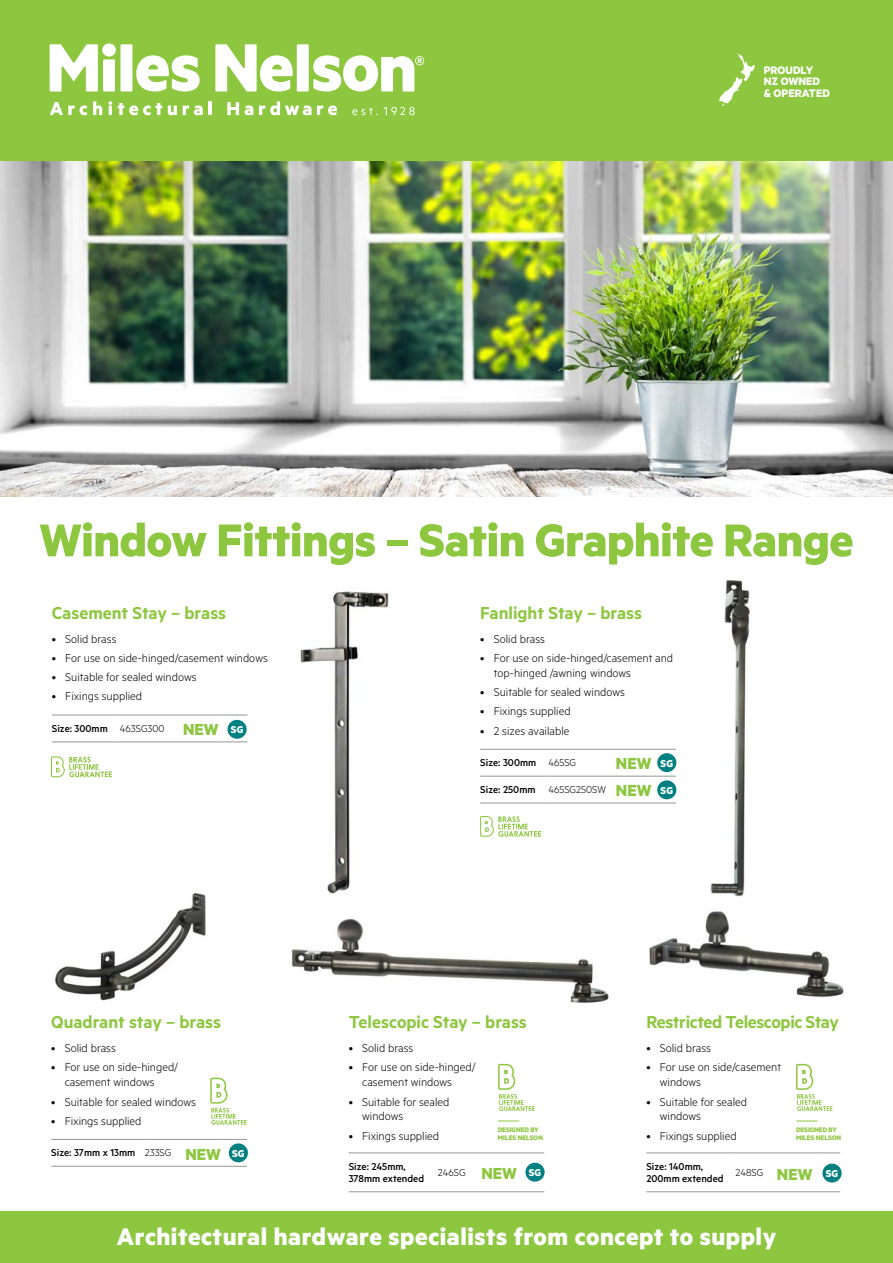
<style>
.page{position:relative;width:893px;height:1263px;background:#fff}
.page>*{position:absolute;margin:0;border:0;box-sizing:border-box;transform-origin:0 0}
.t1{font:700 51.75px "Metric";letter-spacing:-.01em;color:#8dc63f}
.t2{font:700 27px "Metric";letter-spacing:.02em;color:#fff}
.t3{font:600 19.5px "Metric";letter-spacing:-.005em;color:#8dc63f}
.t4{font:700 18px/26.4px "Metric";color:#8dc63f}
.t5{font:300 12.75px/15px "Metric";color:#000}
.t6{font:700 12.3px/11.2px "Metric";color:#fff}
.t7{font:500 11.25px/12px "Metric";color:#000}
.t8{font:300 11.25px "Metric";color:#000}
.t9{font:700 11.25px "Metric";color:#fff}
.t10{font:700 7.35px/7.9px "Metric";letter-spacing:-.005em;color:#8dc63f}
.s1{font-weight:300}
.s2{font-weight:700;font-size:18px;color:#8dc63f}
.s3{font-weight:700;color:#fff}
</style>
<div class="page">
<img style="left:710px;top:580px;width:40px;height:317px">
<hr style="left:480px;top:749px;width:68px;height:1px;background:#939598">
<hr style="left:480px;top:776px;width:68px;height:1px;background:#939598">
<hr style="left:480px;top:803px;width:68px;height:1px;background:#939598">
<hr style="left:548px;top:749px;width:102px;height:1px;background:#939598">
<svg style="left:650px;top:749px;width:26px;height:1px"></svg>
<hr style="left:548px;top:776px;width:102px;height:1px;background:#939598">
<svg style="left:650px;top:776px;width:26px;height:1px"></svg>
<hr style="left:548px;top:803px;width:102px;height:1px;background:#939598">
<svg style="left:650px;top:803px;width:26px;height:1px"></svg>
<img style="left:291px;top:918px;width:318px;height:85px">
<img style="left:54px;top:893px;width:152px;height:110px">
<div style="left:0;top:0;width:893px;height:162px;background:#8dc63f"></div>
<div style="left:0;top:1212px;width:893px;height:51px;background:#8dc63f"></div>
<svg style="left:50px;top:44px;width:66px;height:47px"></svg>
<div style="left:120px;top:44px;width:12px;height:47px;background:#fff"></div>
<svg style="left:136px;top:55px;width:64px;height:36px"></svg>
<svg style="left:215px;top:44px;width:78px;height:47px"></svg>
<div style="left:297px;top:44px;width:12px;height:47px;background:#fff"></div>
<svg style="left:313px;top:55px;width:111px;height:36px"></svg>
<svg style="left:50px;top:102px;width:37px;height:13px"></svg>
<svg style="left:93px;top:101px;width:9px;height:14px"></svg>
<svg style="left:108px;top:101px;width:4px;height:14px"></svg>
<svg style="left:118px;top:103px;width:44px;height:12px"></svg>
<svg style="left:168px;top:106px;width:9px;height:9px"></svg>
<svg style="left:183px;top:105px;width:20px;height:10px"></svg>
<hr style="left:208px;top:101px;width:3px;height:14px;background:#fff">
<svg style="left:227px;top:102px;width:26px;height:13px"></svg>
<svg style="left:259px;top:101px;width:78px;height:14px"></svg>
<svg style="left:352px;top:108px;width:25px;height:7px"></svg>
<svg style="left:384px;top:107px;width:31px;height:8px"></svg>
<svg style="left:719px;top:53px;width:36px;height:53px"></svg>
<img style="left:0;top:162px;width:893px;height:334px">
<img style="left:300px;top:591px;width:89px;height:303px">
<hr style="left:52px;top:715px;width:68px;height:1px;background:#939598">
<hr style="left:52px;top:742px;width:68px;height:1px;background:#939598">
<hr style="left:120px;top:715px;width:102px;height:1px;background:#939598">
<svg style="left:222px;top:715px;width:25px;height:1px"></svg>
<hr style="left:120px;top:742px;width:102px;height:1px;background:#939598">
<svg style="left:222px;top:742px;width:25px;height:1px"></svg>
<div style="left:227px;top:720px;width:20px;height:19px;background:#008081;border-radius:50%"></div>
<div style="left:657px;top:780px;width:19px;height:19px;background:#008081;border-radius:50%"></div>
<div style="left:657px;top:753px;width:19px;height:19px;background:#008081;border-radius:50%"></div>
<hr style="left:51px;top:1166px;width:94px;height:1px;background:#939598">
<hr style="left:145px;top:1166px;width:76px;height:1px;background:#939598">
<svg style="left:221px;top:1166px;width:26px;height:1px"></svg>
<hr style="left:51px;top:1139px;width:94px;height:1px;background:#939598">
<hr style="left:145px;top:1139px;width:76px;height:1px;background:#939598">
<svg style="left:221px;top:1139px;width:26px;height:1px"></svg>
<div style="left:229px;top:1143px;width:19px;height:19px;background:#008081;border-radius:50%"></div>
<hr style="left:349px;top:1191px;width:89px;height:1px;background:#939598">
<hr style="left:438px;top:1191px;width:81px;height:1px;background:#939598">
<svg style="left:519px;top:1191px;width:25px;height:1px"></svg>
<hr style="left:349px;top:1152px;width:89px;height:1px;background:#939598">
<hr style="left:438px;top:1152px;width:81px;height:1px;background:#939598">
<svg style="left:519px;top:1152px;width:25px;height:1px"></svg>
<div style="left:525px;top:1163px;width:20px;height:18px;background:#008081;border-radius:50%"></div>
<img style="left:649px;top:911px;width:195px;height:87px">
<hr style="left:646px;top:1191px;width:90px;height:1px;background:#939598">
<hr style="left:736px;top:1191px;width:80px;height:1px;background:#939598">
<svg style="left:816px;top:1191px;width:24px;height:1px"></svg>
<hr style="left:646px;top:1152px;width:90px;height:1px;background:#939598">
<hr style="left:736px;top:1152px;width:80px;height:1px;background:#939598">
<svg style="left:816px;top:1152px;width:24px;height:1px"></svg>
<div style="left:822px;top:1164px;width:20px;height:18px;background:#008081;border-radius:50%"></div>
<svg style="left:480px;top:816px;width:61px;height:21px"></svg>
<svg style="left:51px;top:756px;width:61px;height:22px"></svg>
<svg style="left:498px;top:1121px;width:21px;height:1px"></svg>
<svg style="left:796px;top:1121px;width:21px;height:1px"></svg>
<svg style="left:498px;top:1063px;width:36px;height:48px"></svg>
<svg style="left:796px;top:1063px;width:36px;height:48px"></svg>
<svg style="left:210px;top:1077px;width:37px;height:48px"></svg>
<p class="t6" style="left:764px;top:64px;width:68px">PROUDLY<br>NZ OWNED &amp; OPERATED</p>
<h1 class="t1" style="left:39px;top:508px;width:816px">Window Fittings – Satin Graphite Range</h1>
<h3 class="t3" style="left:52px;top:601px;width:176px">Casement Stay – brass</h3>
<p class="t5" style="left:52px;top:630px;width:66px">• Solid brass</p>
<p class="t5" style="left:52px;top:650px;width:218px">• For use on side-hinged/casement windows</p>
<p class="t5" style="left:52px;top:669px;width:146px">• Suitable for sealed windows</p>
<p class="t5" style="left:52px;top:688px;width:92px">• Fixings supplied</p>
<p class="t7" style="left:52px;top:722px;width:114px">Size: 300mm <span class="s1">463SG300</span></p>
<p class="t9" style="left:231px;top:723px;width:14px">SG</p>
<h3 class="t4" style="left:183px;top:716px;width:37px">NEW</h3>
<h3 class="t3" style="left:480px;top:601px;width:163px">Fanlight Stay – brass</h3>
<p class="t5" style="left:480px;top:630px;width:66px">• Solid brass</p>
<p class="t5" style="left:494px;top:650px;width:181px;text-indent:-14px">• For use on side-hinged/casement and top-hinged /awning windows</p>
<p class="t5" style="left:480px;top:684px;width:146px">• Suitable for sealed windows</p>
<p class="t5" style="left:480px;top:703px;width:92px">• Fixings supplied</p>
<p class="t5" style="left:480px;top:722px;width:91px">• 2 sizes available</p>
<p class="t7" style="left:480px;top:756px;width:97px">Size: 300mm <span class="s1">465SG</span></p>
<p class="t7" style="left:480px;top:783px;width:127px">Size: 250mm <span class="s1">465SG250SW</span></p>
<h3 class="t4" style="left:616px;top:750px;width:37px">NEW<br>NEW</h3>
<p class="t9" style="left:660px;top:756px;width:14px">SG</p>
<p class="t9" style="left:660px;top:783px;width:14px">SG</p>
<h3 class="t3" style="left:51px;top:1011px;width:171px">Quadrant stay – brass</h3>
<p class="t5" style="left:51px;top:1040px;width:66px">• Solid brass</p>
<p class="t5" style="left:65px;top:1059px;width:115px;text-indent:-14px">• For use on side-hinged/ casement windows</p>
<p class="t5" style="left:51px;top:1093px;width:146px">• Suitable for sealed windows</p>
<p class="t5" style="left:51px;top:1113px;width:92px">• Fixings supplied</p>
<p class="t7" style="left:51px;top:1147px;width:195px">Size: 37mm x 13mm <span class="s1">233SG</span> <span class="s2">NEW</span> <span class="s3">SG</span></p>
<h3 class="t3" style="left:349px;top:1011px;width:180px">Telescopic Stay – brass</h3>
<p class="t5" style="left:349px;top:1040px;width:66px">• Solid brass</p>
<p class="t5" style="left:362px;top:1059px;width:115px;text-indent:-14px">• For use on side-hinged/ casement windows</p>
<p class="t5" style="left:362px;top:1093px;width:89px;text-indent:-14px">• Suitable for sealed windows</p>
<p class="t5" style="left:349px;top:1128px;width:92px">• Fixings supplied</p>
<p class="t7" style="left:349px;top:1160px;width:77px">Size: 245mm,<br>378mm extended</p>
<p class="t8" style="left:438px;top:1166px;width:105px">246SG <span class="s2">NEW</span> <span class="s3">SG</span></p>
<h3 class="t3" style="left:646px;top:1011px;width:194px">Restricted Telescopic Stay</h3>
<p class="t5" style="left:646px;top:1040px;width:66px">• Solid brass</p>
<p class="t5" style="left:660px;top:1059px;width:123px;text-indent:-14px">• For use on side/casement windows</p>
<p class="t5" style="left:660px;top:1093px;width:89px;text-indent:-14px">• Suitable for sealed windows</p>
<p class="t5" style="left:646px;top:1128px;width:92px">• Fixings supplied</p>
<p class="t7" style="left:646px;top:1160px;width:79px">Size: 140mm,<br>200mm extended</p>
<p class="t8" style="left:736px;top:1166px;width:104px">248SG <span class="s2">NEW</span> <span class="s3">SG</span></p>
<p class="t10" style="left:498px;top:1125px;width:47px">DESIGNED BY<br>MILES NELSON</p>
<p class="t10" style="left:796px;top:1125px;width:47px">DESIGNED BY<br>MILES NELSON</p>
<h2 class="t2" style="left:117px;top:1220px;width:661px">Architectural hardware specialists from concept to supply</h2>
</div>
